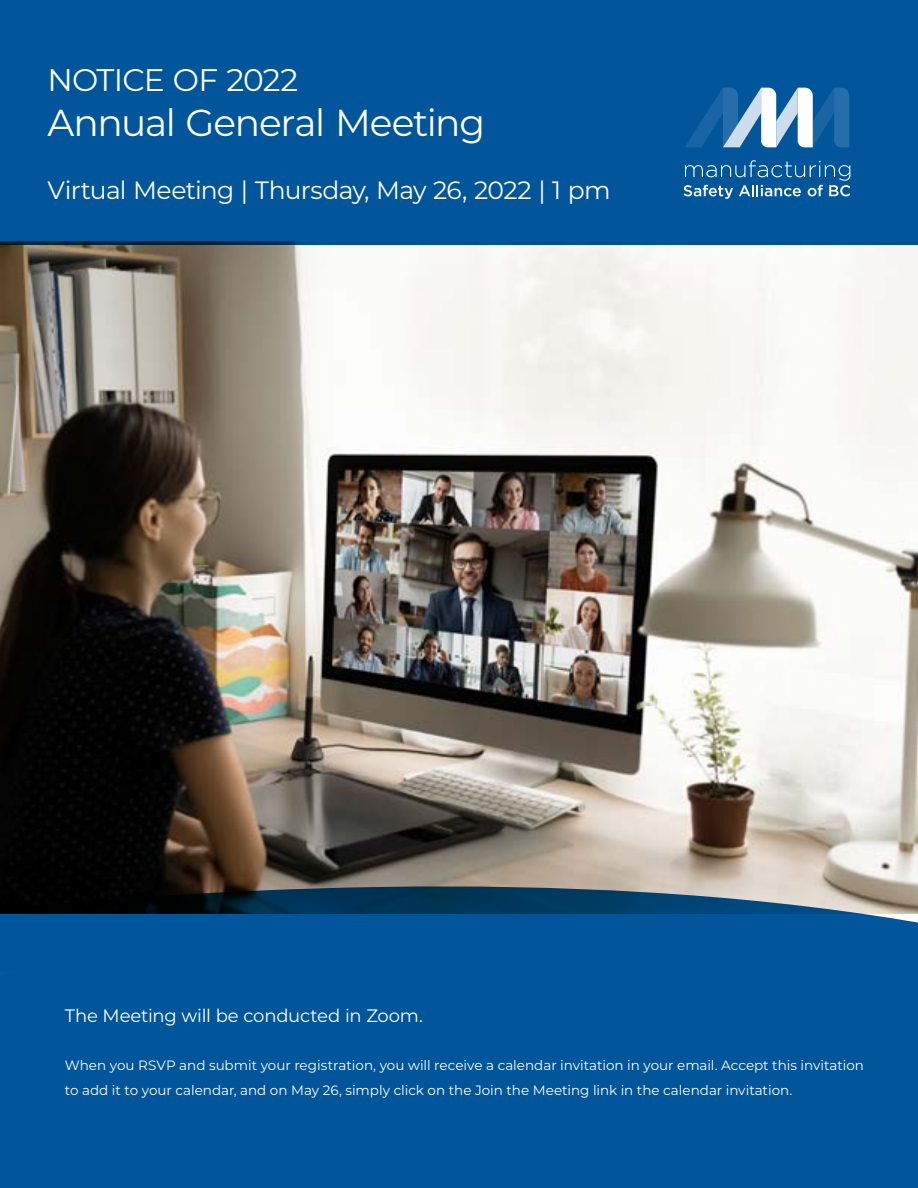
<style>
.page{position:relative;width:918px;height:1188px;background:#fff}
.page>*{position:absolute;margin:0;border:0;box-sizing:border-box;transform-origin:0 0}
.t1{font:37.5px "Montserrat";letter-spacing:-.035em;color:#fff}
.t2{font:31.2px "Montserrat";letter-spacing:-.025em;color:#fff}
.t3{font:25.05px "Montserrat";letter-spacing:-.025em;color:#fff}
.t4{font:18px "Montserrat";letter-spacing:-.01em;color:#fff}
.t5{font:13.5px/25.5px "Montserrat";color:#fff}
</style>
<div class="page">
<img style="left:0;top:244px;width:918px;height:642px">
<svg style="left:0;top:886px;width:918px;height:9px;background:#4f5b60"></svg>
<div style="left:0;top:895px;width:918px;height:293px;background:#00559b"></div>
<div style="left:0;top:0;width:918px;height:244px;background:#00559b"></div>
<svg style="left:683px;top:160px;width:167px;height:39px"></svg>
<svg style="left:685px;top:88px;width:164px;height:59px"></svg>
<h2 class="t2" style="left:48px;top:58px;width:252px">NOTICE OF 2022</h2>
<h1 class="t1" style="left:48px;top:97px;width:439px">Annual General Meeting</h1>
<h3 class="t3" style="left:48px;top:173px;width:565px">Virtual Meeting | Thursday, May 26, 2022 | 1 pm</h3>
<h3 class="t4" style="left:65px;top:1003px;width:360px">The Meeting will be conducted in Zoom.</h3>
<p class="t5" style="left:65px;top:1052px;width:801px">When you RSVP and submit your registration, you will receive a calendar invitation in your email. Accept this invitation to add it to your calendar, and on May 26, simply click on the Join the Meeting link in the calendar invitation.</p>
</div>
